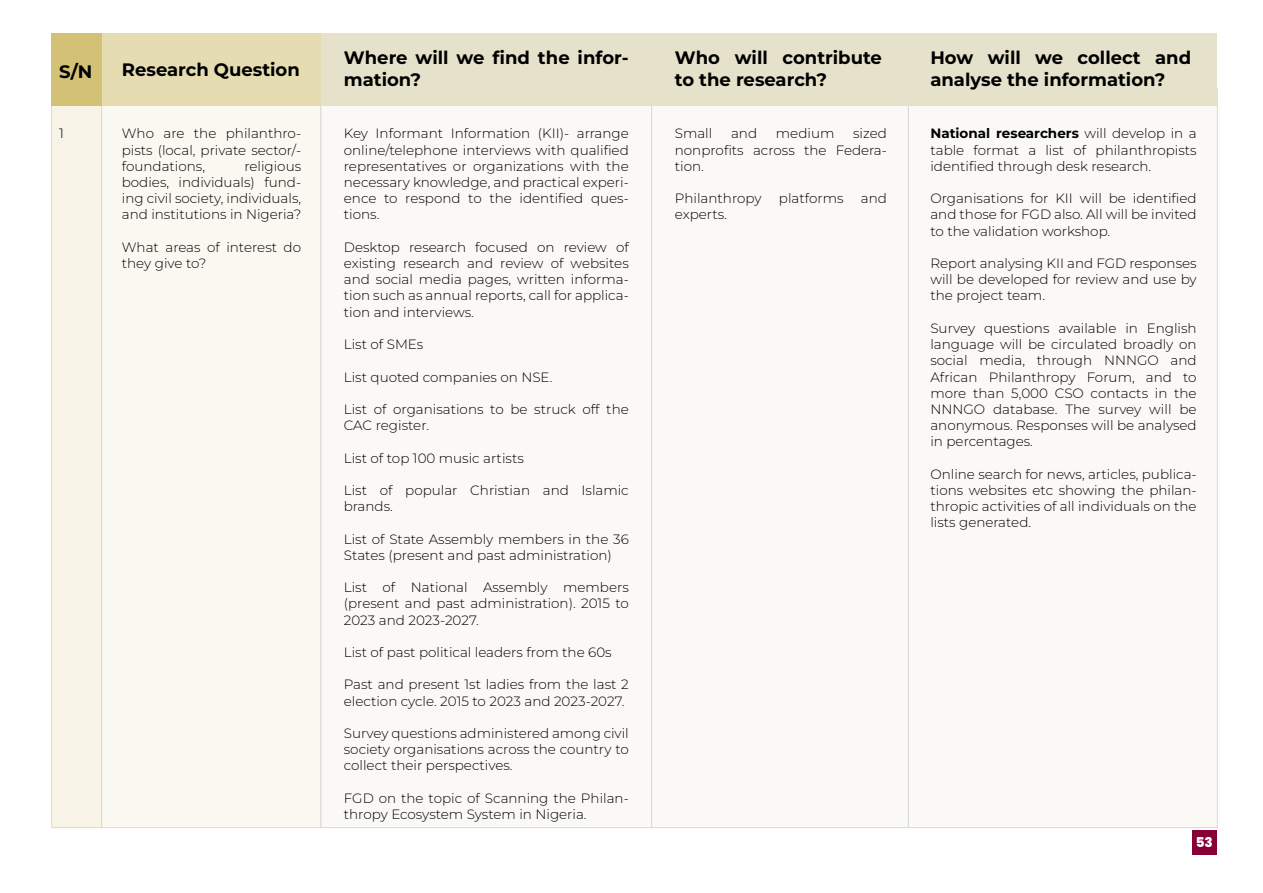
<style>
.page{position:relative;width:1263px;height:893px;background:#fff}
.page>*{position:absolute;margin:0;border:0;box-sizing:border-box;transform-origin:0 0}
.t1{font:700 18px/21.6px "Montserrat";color:#000}
.t2{font:300 13.5px/16.2px "Montserrat";color:#000;text-align:justify}
.t3{font:800 13.5px "Poppins";color:#fff}
.s1{font-weight:700}
</style>
<div class="page">
<div style="left:101px;top:89px;width:220px;height:739px;background:#faf9f1"></div>
<div style="left:51px;top:89px;width:51px;height:739px;background:#f7f4e7"></div>
<div style="left:321px;top:89px;width:331px;height:739px;background:#faf9f6"></div>
<div style="left:651px;top:89px;width:258px;height:739px;background:#faf9f6"></div>
<div style="left:908px;top:89px;width:310px;height:739px;background:#faf9f6"></div>
<div style="left:102px;top:33px;width:219px;height:72px;background:#e5dcb1"></div>
<div style="left:51px;top:33px;width:51px;height:72px;background:#d3c176"></div>
<div style="left:321px;top:33px;width:331px;height:72px;background:#e5e1ca"></div>
<div style="left:651px;top:33px;width:257px;height:72px;background:#e5e1ca"></div>
<div style="left:908px;top:33px;width:309px;height:72px;background:#e5e1ca"></div>
<div style="left:1192px;top:830px;width:24px;height:25px;background:#870036"></div>
<h1 class="t1" style="left:59px;top:60px;width:35px">S/N</h1>
<h1 class="t1" style="left:122px;top:59px;width:179px">Research Question</h1>
<h1 class="t1" style="left:344px;top:47px;width:286px">Where will we find the infor&shy;mation?</h1>
<p class="t2" style="left:59px;top:125px;width:6px">1</p>
<p class="t2" style="left:344px;top:125px;width:286px">Key Informant Information (KII)- arrange online/telephone interviews with qualified representatives or organizations with the necessary knowledge, and practical experi&shy;ence to respond to the identified ques&shy;tions.</p>
<p class="t2" style="left:344px;top:239px;width:286px">Desktop research focused on review of existing research and review of websites and social media pages, written informa&shy;tion such as annual reports, call for applica&shy;tion and interviews.</p>
<p class="t2" style="left:344px;top:336px;width:81px">List of SMEs</p>
<p class="t2" style="left:344px;top:368px;width:210px">List quoted companies on NSE.</p>
<p class="t2" style="left:344px;top:401px;width:286px">List of organisations to be struck off the<br>CAC register.</p>
<p class="t2" style="left:344px;top:449px;width:181px">List of top 100 music artists</p>
<p class="t2" style="left:344px;top:482px;width:286px">List of popular Christian and Islamic brands.</p>
<p class="t2" style="left:344px;top:530px;width:286px">List of State Assembly members in the 36<br>States (present and past administration)</p>
<p class="t2" style="left:344px;top:579px;width:286px">List of National Assembly members (present and past administration). 2015 to 2023 and 2023-2027.</p>
<p class="t2" style="left:344px;top:644px;width:269px">List of past political leaders from the 60s</p>
<p class="t2" style="left:344px;top:676px;width:286px">Past and present 1st ladies from the last 2 election cycle. 2015 to 2023 and 2023-2027.</p>
<p class="t2" style="left:344px;top:725px;width:286px">Survey questions administered among civil society organisations across the country to collect their perspectives.</p>
<p class="t2" style="left:344px;top:789px;width:286px">FGD on the topic of Scanning the Philan&shy;thropy Ecosystem System in Nigeria.</p>
<p class="t2" style="left:122px;top:125px;width:181px">Who are the philanthro&shy;pists (local, private sector/- foundations,</p>
<p class="t2" style="left:122px;top:158px;width:181px;text-indent:122px">religious bodies, individuals) fund&shy;ing civil society, individuals, and institutions in Nigeria?</p>
<p class="t2" style="left:122px;top:239px;width:181px">What areas of interest do they give to?</p>
<h1 class="t1" style="left:675px;top:47px;width:209px">Who will contribute to the research?</h1>
<h1 class="t1" style="left:930px;top:47px;width:262px">How will we collect and analyse the information?</h1>
<p class="t2" style="left:675px;top:125px;width:214px;text-indent:178px">sized nonprofits across the Federa&shy;tion.</p>
<p class="t2" style="left:675px;top:190px;width:88px">Philanthropy</p>
<p class="t2" style="left:779px;top:190px;width:66px">platforms</p>
<p class="t2" style="left:861px;top:190px;width:28px">and</p>
<p class="t2" style="left:675px;top:206px;width:54px">experts.</p>
<p class="t2" style="left:675px;top:125px;width:39px">Small</p>
<p class="t2" style="left:731px;top:125px;width:28px">and</p>
<p class="t2" style="left:776px;top:125px;width:60px">medium</p>
<p class="t2" style="left:930px;top:125px;width:268px"><span class="s1">National researchers</span> will develop in a table format a list of philanthropists identified through desk research.</p>
<p class="t2" style="left:930px;top:190px;width:268px">Organisations for KII will be identified and those for FGD also. All will be invited to the validation workshop.</p>
<p class="t2" style="left:930px;top:255px;width:268px">Report analysing KII and FGD responses will be developed for review and use by the project team.</p>
<p class="t2" style="left:930px;top:320px;width:268px">Survey questions available in English language will be circulated broadly on social media, through NNNGO and African Philanthropy Forum, and to more than 5,000 CSO contacts in the NNNGO database. The survey will be anonymous. Responses will be analysed in percentages.</p>
<p class="t2" style="left:930px;top:465px;width:268px">Online search for news, articles, publica&shy;tions websites etc showing the philan&shy;thropic activities of all individuals on the lists generated.</p>
<p class="t3" style="left:1196px;top:834px;width:19px">53</p>
</div>
